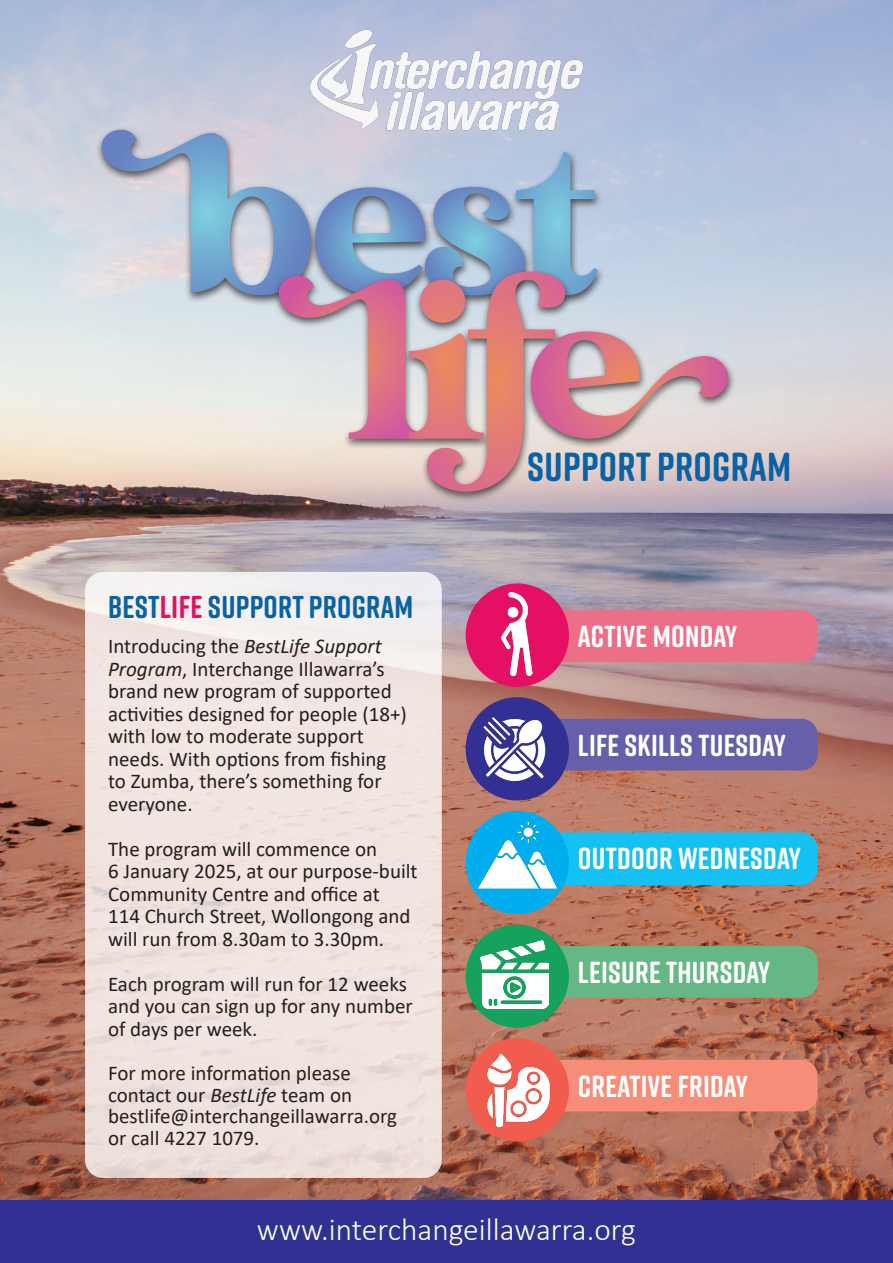
<style>
.page{position:relative;width:893px;height:1263px;background:#fff}
.page>*{position:absolute;margin:0;border:0;box-sizing:border-box;transform-origin:0 0}
.t1{font:700 40.5px "Rift Soft";letter-spacing:.01em;color:#0962a4}
.t2{font:300 31.5px "Calibri";color:#fff}
.t3{font:700 31.5px "Rift Soft";letter-spacing:.01em;color:#0962a4}
.t4{font:700 30.3px "Rift Soft";letter-spacing:.01em;color:#fff}
.t5{font:21px/22.5px "Calibri";color:#231f20}
.s1{color:#e50f63}
.s2{font-style:italic}
</style>
<div class="page">
<img style="left:0;top:0;width:893px;height:1200px">
<div style="left:85px;top:572px;width:357px;height:606px;background:linear-gradient(to bottom,#f3ebe9,#eedfd9);border-radius:18px"></div>
<div style="left:0;top:1200px;width:893px;height:63px;background:#323092"></div>
<div style="left:486px;top:610px;width:332px;height:52px;background:#ed6e87;border-radius:16px"></div>
<div style="left:479px;top:719px;width:339px;height:51px;background:#665fa9;border-radius:16px"></div>
<div style="left:479px;top:832px;width:339px;height:53px;background:#15c0f2;border-radius:16px"></div>
<div style="left:486px;top:946px;width:332px;height:52px;background:#65b786;border-radius:16px"></div>
<div style="left:486px;top:1060px;width:332px;height:51px;background:#f58d78;border-radius:16px"></div>
<div style="left:466px;top:583px;width:103px;height:104px;background:#e50f63;border-radius:50%"></div>
<div style="left:466px;top:697px;width:103px;height:103px;background:#323092;border-radius:50%"></div>
<div style="left:466px;top:811px;width:103px;height:103px;background:#00aeef;border-radius:50%"></div>
<div style="left:466px;top:924px;width:103px;height:104px;background:#15a25c;border-radius:50%"></div>
<div style="left:466px;top:1038px;width:103px;height:103px;background:#f15c4f;border-radius:50%"></div>
<img style="left:472px;top:588px;width:91px;height:91px">
<img style="left:476px;top:712px;width:70px;height:75px">
<img style="left:474px;top:811px;width:87px;height:88px">
<img style="left:480px;top:940px;width:68px;height:68px">
<img style="left:480px;top:1053px;width:76px;height:76px">
<div style="left:272px;top:268px;width:464px;height:235px;background:#231f20;opacity:.75"></div>
<svg style="left:99px;top:127px;width:634px;height:365px;background:#c5beca"></svg>
<img style="left:308px;top:26px;width:277px;height:109px">
<h2 class="t3" style="left:108px;top:584px;width:306px">BEST<span class="s1">LIFE</span> SUPPORT PROGRAM</h2>
<p class="t5" style="left:108px;top:634px;width:300px">Introducing the <span class="s2">BestLife Support<br>Program</span>, Interchange Illawarra’s brand new program of supported activities designed for people (18+) with low to moderate support needs. With options from fishing to Zumba, there’s something for everyone.</p>
<p class="t5" style="left:108px;top:837px;width:311px">The program will commence on<br>6 January 2025, at our purpose-built<br>Community Centre and office at<br>114 Church Street, Wollongong and will run from 8.30am to 3.30pm.</p>
<p class="t5" style="left:108px;top:972px;width:306px">Each program will run for 12 weeks and you can sign up for any number of days per week.</p>
<p class="t5" style="left:108px;top:1061px;width:291px;line-height:21.8px">For more information please contact our <span class="s2">BestLife</span> team on bestlife@interchangeillawarra.org or call 4227 1079.</p>
<h1 class="t1" style="left:527px;top:438px;width:265px">SUPPORT PROGRAM</h1>
<h3 class="t4" style="left:578px;top:615px;width:161px">ACTIVE MONDAY</h3>
<h3 class="t4" style="left:578px;top:723px;width:210px">LIFE SKILLS TUESDAY</h3>
<h3 class="t4" style="left:578px;top:837px;width:225px">OUTDOOR WEDNESDAY</h3>
<h3 class="t4" style="left:578px;top:951px;width:194px">LEISURE THURSDAY</h3>
<h3 class="t4" style="left:578px;top:1064px;width:171px">CREATIVE FRIDAY</h3>
<h2 class="t2" style="left:257px;top:1210px;width:381px">www.interchangeillawarra.org</h2>
</div>
